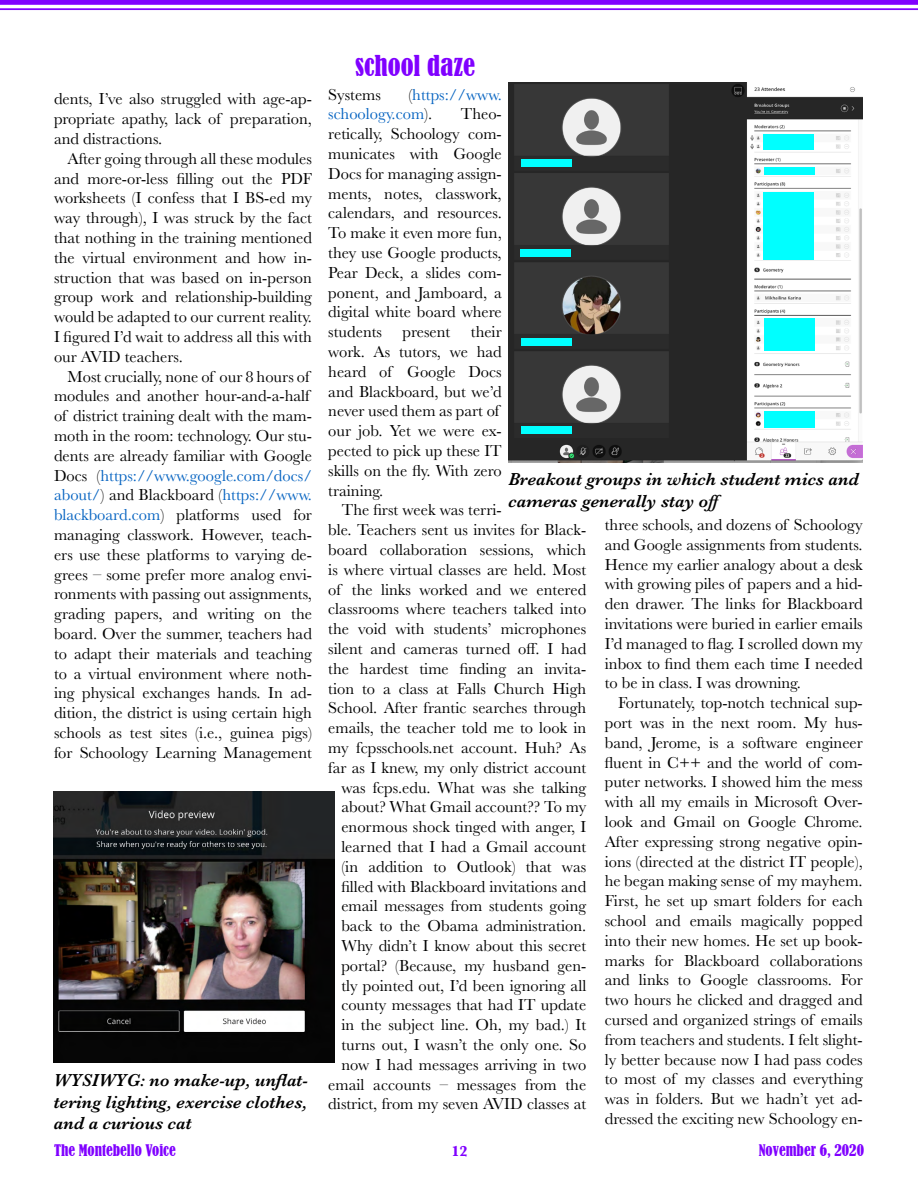
<style>
.page{position:relative;width:918px;height:1188px;background:#fff}
.page>*{position:absolute;margin:0;border:0;box-sizing:border-box;transform-origin:0 0}
.t1{font:condensed 27px "Bernard";color:#8000ff}
.t2{font:italic 600 18px/21.6px "Baskerville";color:#000;text-align:justify}
.t3{font:16.5px/19.8px "Baskerville";color:#000;text-align:justify}
.t4{font:16.5px/19.8px "Baskerville";color:#0563c1}
.t5{font:condensed 15px "Bernard";color:#8000ff}
.t6{font:700 15px "Baskerville";color:#8000ff}
.s1{color:#0563c1}
.s2{color:#000}
</style>
<div class="page">
<div style="left:0;top:0;width:918px;height:5px;background:#8000ff"></div>
<hr style="left:0;top:8px;width:918px;height:2px;background:#8000ff">
<img style="left:54px;top:792px;width:281px;height:270px">
<img style="left:509px;top:82px;width:354px;height:380px">
<div style="left:763px;top:135px;width:51px;height:7px;background:#0ff"></div>
<div style="left:763px;top:143px;width:51px;height:7px;background:#0ff"></div>
<div style="left:764px;top:167px;width:51px;height:7px;background:#0ff"></div>
<div style="left:763px;top:192px;width:51px;height:67px;background:#0ff"></div>
<div style="left:764px;top:319px;width:51px;height:32px;background:#0ff"></div>
<div style="left:765px;top:411px;width:50px;height:16px;background:#0ff"></div>
<div style="left:521px;top:159px;width:51px;height:7px;background:#0ff"></div>
<div style="left:520px;top:250px;width:51px;height:7px;background:#0ff"></div>
<div style="left:522px;top:338px;width:50px;height:7px;background:#0ff"></div>
<div style="left:522px;top:427px;width:50px;height:7px;background:#0ff"></div>
<p class="t3" style="left:54px;top:89px;width:260px">dents, I’ve also struggled with age-ap&shy;propriate apathy, lack of preparation, and distractions.</p>
<p class="t3" style="left:54px;top:149px;width:260px;text-indent:13px">After going through all these modules and more-or-less filling out the PDF worksheets (I confess that I BS-ed my way through), I was struck by the fact that nothing in the training mentioned the virtual environment and how in&shy;struction that was based on in-person group work and relationship-building would be adapted to our current reality.<br>I figured I’d wait to address all this with our AVID teachers.</p>
<p class="t3" style="left:54px;top:367px;width:260px;text-align:left;text-indent:13px">Most crucially, none of our 8 hours of modules and another hour-and-a-half of district training dealt with the mam&shy;moth in the room: technology. Our stu&shy;dents are already familiar with Google Docs (<span class="s1">https://www.google.com/docs/ about/</span>) and Blackboard (<span class="s1">https://www. blackboard.com</span>) platforms used for managing classwork. However, teach&shy;ers use these platforms to varying de&shy;grees – some prefer more analog envi&shy;ronments with passing out assignments, grading papers, and writing on the board. Over the summer, teachers had to adapt their materials and teaching to a virtual environment where noth&shy;ing physical exchanges hands. In ad&shy;dition, the district is using certain high schools as test sites (i.e., guinea pigs) for Schoology Learning Management</p>
<p class="t2" style="left:54px;top:1069px;width:256px">WYSIWYG: no make-up, unflat&shy;tering lighting, exercise clothes, and a curious cat</p>
<h1 class="t1" style="left:355px;top:50px;width:122px">school daze</h1>
<p class="t3" style="left:328px;top:85px;width:54px">Systems</p>
<p class="t4" style="left:328px;top:85px;width:175px;text-indent:80px"><span class="s2">(</span>https://www. schoology.com<span class="s2">).</span></p>
<p class="t3" style="left:328px;top:104px;width:175px;text-align:left;text-indent:132px">Theo&shy;retically, Schoology com&shy;municates with Google<br>Docs for managing assign&shy;ments, notes, classwork, calendars, and resources.<br>To make it even more fun, they use Google products,<br>Pear Deck, a slides com&shy;ponent, and Jamboard, a digital white board where students present their work. As tutors, we had heard of Google Docs and Blackboard, but we’d never used them as part of our job. Yet we were ex&shy;pected to pick up these IT skills on the fly. With zero training.</p>
<p class="t3" style="left:342px;top:500px;width:162px">The first week was terri-</p>
<p class="t3" style="left:328px;top:520px;width:259px">ble. Teachers sent us invites for Black-</p>
<p class="t3" style="left:328px;top:540px;width:259px">board collaboration sessions, which</p>
<p class="t3" style="left:328px;top:560px;width:259px">is where virtual classes are held. Most</p>
<p class="t3" style="left:328px;top:580px;width:260px">of the links worked and we entered</p>
<p class="t3" style="left:328px;top:599px;width:259px">classrooms where teachers talked into</p>
<p class="t3" style="left:328px;top:619px;width:259px">the void with students’ microphones</p>
<p class="t3" style="left:328px;top:639px;width:260px">silent and cameras turned off. I had</p>
<p class="t3" style="left:328px;top:659px;width:260px">the hardest time finding an invita-</p>
<p class="t3" style="left:328px;top:679px;width:259px">tion to a class at Falls Church High</p>
<p class="t3" style="left:328px;top:698px;width:260px">School. After frantic searches through</p>
<p class="t3" style="left:328px;top:718px;width:260px">emails, the teacher told me to look in</p>
<p class="t3" style="left:328px;top:738px;width:259px">my fcpsschools.net account. Huh? As</p>
<p class="t3" style="left:328px;top:758px;width:259px">far as I knew, my only district account</p>
<p class="t3" style="left:341px;top:778px;width:246px">was fcps.edu. What was she talking</p>
<p class="t3" style="left:341px;top:797px;width:246px">about? What Gmail account?? To my</p>
<p class="t3" style="left:341px;top:817px;width:246px">enormous shock tinged with anger, I</p>
<p class="t3" style="left:341px;top:837px;width:246px">learned that I had a Gmail account</p>
<p class="t3" style="left:341px;top:857px;width:246px">(in addition to Outlook) that was</p>
<p class="t3" style="left:341px;top:877px;width:246px">filled with Blackboard invitations and</p>
<p class="t3" style="left:341px;top:896px;width:246px">email messages from students going</p>
<p class="t3" style="left:341px;top:916px;width:246px">back to the Obama administration.</p>
<p class="t3" style="left:341px;top:936px;width:246px">Why didn’t I know about this secret</p>
<p class="t3" style="left:341px;top:956px;width:246px">portal? (Because, my husband gen-</p>
<p class="t3" style="left:341px;top:976px;width:246px">tly pointed out, I’d been ignoring all</p>
<p class="t3" style="left:341px;top:995px;width:246px">county messages that had IT update</p>
<p class="t3" style="left:341px;top:1015px;width:246px">in the subject line. Oh, my bad.) It</p>
<p class="t3" style="left:341px;top:1035px;width:246px">turns out, I wasn’t the only one. So</p>
<p class="t3" style="left:341px;top:1055px;width:246px">now I had messages arriving in two</p>
<p class="t3" style="left:328px;top:1075px;width:260px">email accounts – messages from the</p>
<p class="t3" style="left:328px;top:1094px;width:259px">district, from my seven AVID classes at</p>
<p class="t2" style="left:509px;top:469px;width:352px">Breakout groups in which student mics and cameras generally stay off</p>
<p class="t3" style="left:605px;top:515px;width:260px">three schools, and dozens of Schoology and Google assignments from students.<br>Hence my earlier analogy about a desk with growing piles of papers and a hid&shy;den drawer. The links for Blackboard invitations were buried in earlier emails I’d managed to flag. I scrolled down my inbox to find them each time I needed to be in class. I was drowning.</p>
<p class="t3" style="left:605px;top:693px;width:260px;text-indent:13px">Fortunately, top-notch technical sup&shy;port was in the next room. My hus&shy;band, Jerome, is a software engineer fluent in C++ and the world of com&shy;puter networks. I showed him the mess with all my emails in Microsoft Over&shy;look and Gmail on Google Chrome.<br>After expressing strong negative opin&shy;ions (directed at the district IT people), he began making sense of my mayhem.<br>First, he set up smart folders for each school and emails magically popped into their new homes. He set up book&shy;marks for Blackboard collaborations and links to Google classrooms. For two hours he clicked and dragged and cursed and organized strings of emails from teachers and students. I felt slight&shy;ly better because now I had pass codes to most of my classes and everything was in folders. But we hadn’t yet ad&shy;dressed the exciting new Schoology en-</p>
<p class="t5" style="left:54px;top:1141px;width:123px">The Montebello Voice</p>
<p class="t6" style="left:452px;top:1140px;width:18px">12</p>
<p class="t5" style="left:759px;top:1141px;width:107px">November 6, 2020</p>
</div>
